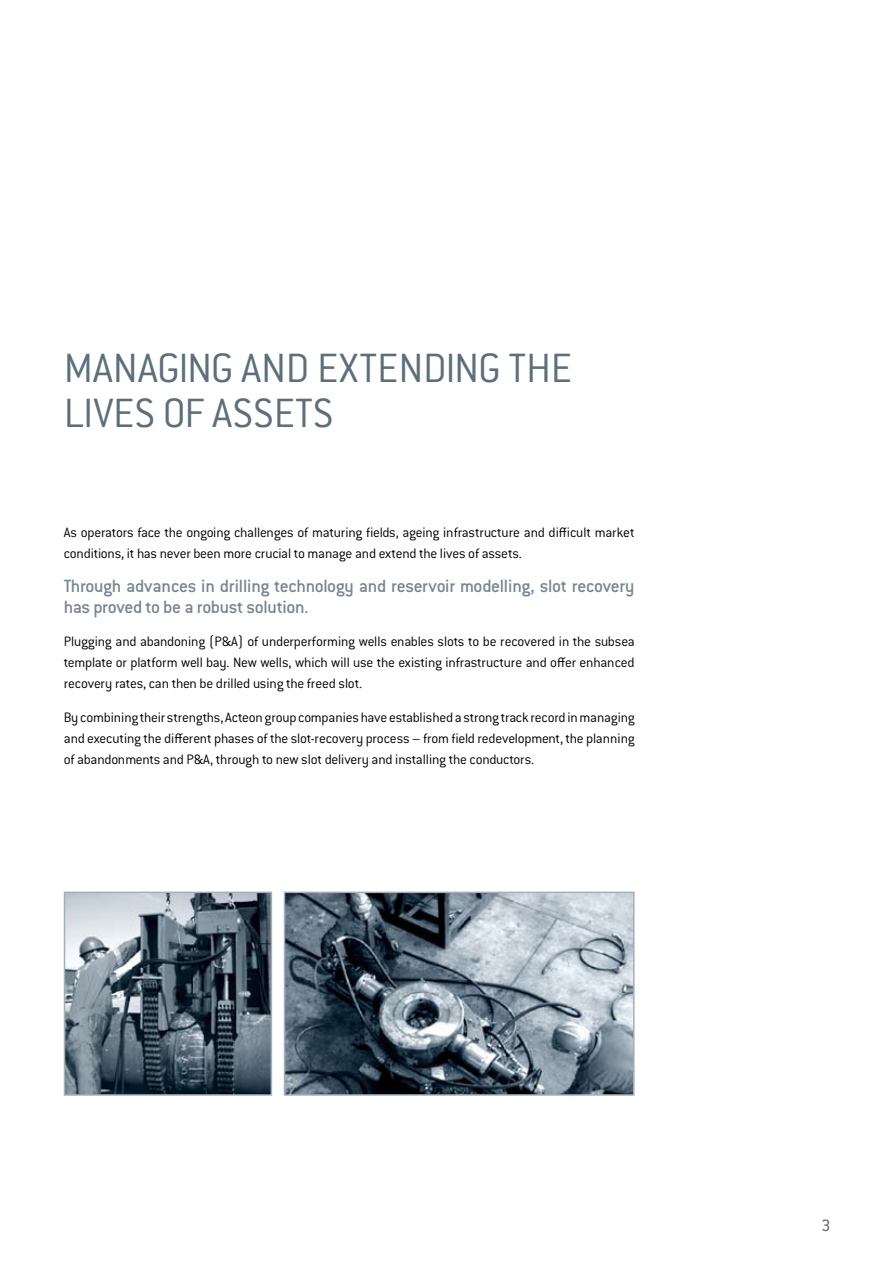
<style>
.page{position:relative;width:893px;height:1263px;background:#fff}
.page>*{position:absolute;margin:0;border:0;box-sizing:border-box;transform-origin:0 0}
.t1{font:300 45px/45px "Conduit ITC Std";letter-spacing:-.005em;color:#5c6f7b}
.t2{font:500 19.5px/21px "Conduit ITC Std";letter-spacing:-.005em;color:#768794}
.t3{font:18px "Conduit ITC Std";color:#5c6f7b}
.t4{font:300 15px/21px "Conduit ITC Std";letter-spacing:-.015em;color:#000;text-align:justify}
</style>
<div class="page">
<img style="left:287px;top:894px;width:345px;height:199px">
<div style="left:284px;top:891px;width:351px;height:205px;border:2px solid #a2b0ba"></div>
<img style="left:67px;top:894px;width:202px;height:199px">
<div style="left:64px;top:891px;width:208px;height:205px;border:2px solid #a2b0ba"></div>
<h1 class="t1" style="left:64px;top:344px;width:510px">Managing and extending the lives of assets</h1>
<p class="t4" style="left:64px;top:521px;width:572px">As operators face the ongoing challenges of maturing fields, ageing infrastructure and difficult market conditions, it has never been more crucial to manage and extend the lives of assets.</p>
<h2 class="t2" style="left:64px;top:574px;width:572px">Through advances in drilling technology and reservoir modelling, slot recovery has proved to be a robust solution.</h2>
<p class="t4" style="left:64px;top:631px;width:572px">Plugging and abandoning (P&amp;A) of underperforming wells enables slots to be recovered in the subsea template or platform well bay. New wells, which will use the existing infrastructure and offer enhanced recovery rates, can then be drilled using the freed slot.</p>
<p class="t4" style="left:64px;top:706px;width:572px">By combining their strengths, Acteon group companies have established a strong track record in managing and executing the different phases of the slot-recovery process – from field redevelopment, the planning of abandonments and P&amp;A, through to new slot delivery and installing the conductors.</p>
<p class="t3" style="left:822px;top:1214px;width:11px">3</p>
</div>
